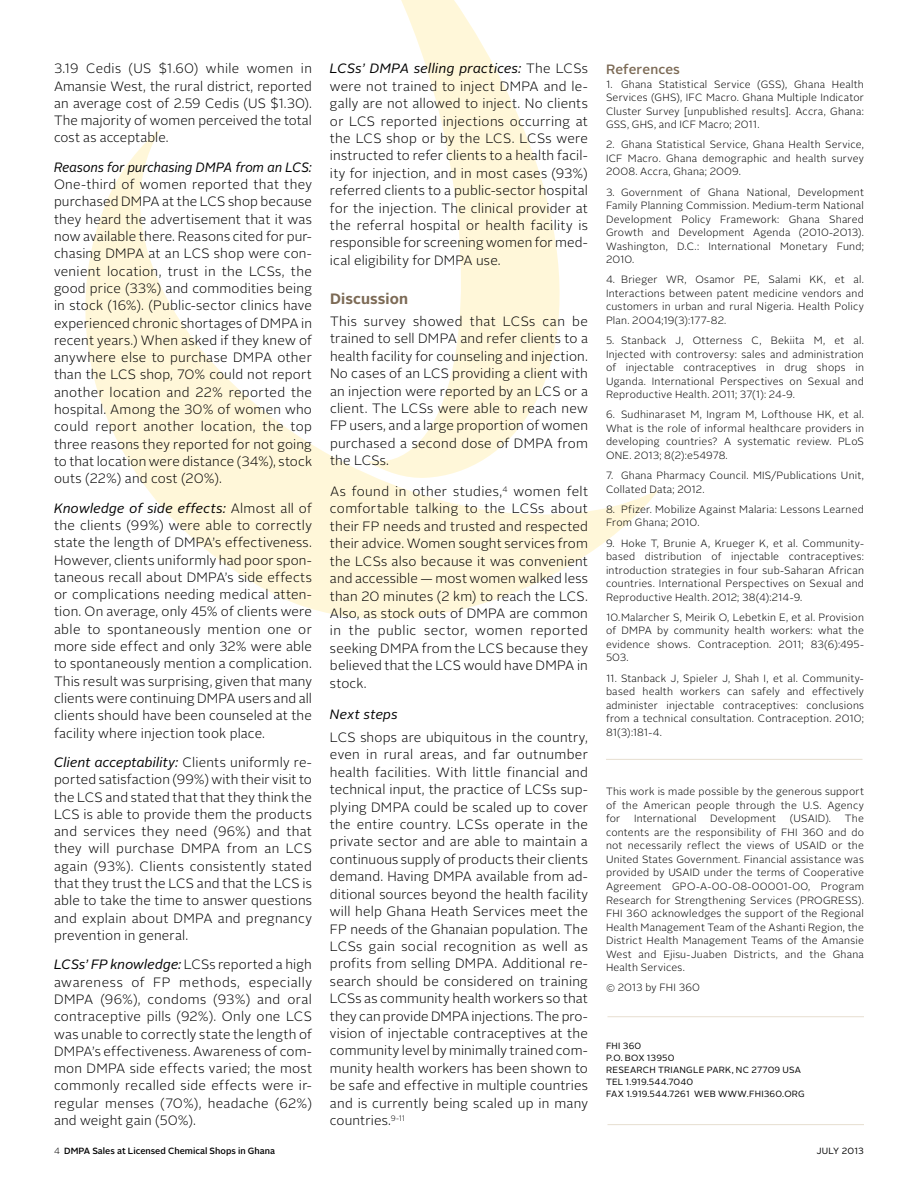
<style>
.page{position:relative;width:918px;height:1188px;background:#fff}
.page>*{position:absolute;margin:0;border:0;box-sizing:border-box;transform-origin:0 0}
.t1{font:700 15px "Alright Sans";letter-spacing:.01em;color:#7c6a55}
.t2{font:300 13.5px/17.2px "Alright Sans";letter-spacing:.01em;color:#000;text-align:justify}
.t3{font:italic 13.5px "Alright Sans";letter-spacing:.005em;color:#000;scale:.94 1}
.t4{font:500 13.5px "Alright Sans";letter-spacing:.01em;color:#7c6a55}
.t5{font:italic 13.5px "Alright Sans";letter-spacing:.005em;color:#000}
.t6{font:300 10.5px/13.5px "Alright Sans";letter-spacing:.02em;color:#000;text-align:justify}
.t7{font:9px/12px "Alright Sans";letter-spacing:.025em;color:#000}
.t8{font:500 9px "Alright Sans";color:#000}
.s1{font-weight:400;font-style:italic}
.s2{font-weight:300}
</style>
<div class="page">
<svg style="left:85px;top:127px;width:574px;height:492px"></svg>
<svg style="left:320px;top:0;width:267px;height:479px"></svg>
<hr style="left:606px;top:759px;width:256px;height:1px;background:#e7ded0">
<hr style="left:608px;top:1016px;width:256px;height:1px;background:#e7ded0">
<hr style="left:608px;top:1124px;width:256px;height:1px;background:#e7ded0">
<p class="t2" style="left:54px;top:60px;width:260px">3.19 Cedis (US $1.60) while women in Amansie West, the rural district, reported an average cost of 2.59 Cedis (US $1.30).<br>The majority of women perceived the total cost as acceptable.</p>
<p class="t3" style="left:54px;top:158px;width:276px">Reasons for purchasing DMPA from an LCS:</p>
<p class="t2" style="left:54px;top:176px;width:260px">One-third of women reported that they purchased DMPA at the LCS shop because they heard the advertisement that it was now available there. Reasons cited for pur&shy;chasing DMPA at an LCS shop were con&shy;venient location, trust in the LCSs, the good price (33%) and commodities being in stock (16%). (Public-sector clinics have experienced chronic shortages of DMPA in recent years.) When asked if they knew of anywhere else to purchase DMPA other than the LCS shop, 70% could not report another location and 22% reported the hospital. Among the 30% of women who could report another location, the top three reasons they reported for not going to that location were distance (34%), stock outs (22%) and cost (20%).</p>
<p class="t2" style="left:54px;top:500px;width:260px"><span class="s1">Knowledge of side effects:</span> Almost all of the clients (99%) were able to correctly state the length of DMPA’s effectiveness.<br>However, clients uniformly had poor spon&shy;taneous recall about DMPA’s side effects or complications needing medical atten&shy;tion. On average, only 45% of clients were able to spontaneously mention one or more side effect and only 32% were able to spontaneously mention a complication.<br>This result was surprising, given that many clients were continuing DMPA users and all clients should have been counseled at the facility where injection took place.</p>
<p class="t2" style="left:54px;top:754px;width:260px"><span class="s1">Client acceptability:</span> Clients uniformly re&shy;ported satisfaction (99%) with their visit to the LCS and stated that that they think the LCS is able to provide them the products and services they need (96%) and that they will purchase DMPA from an LCS again (93%). Clients consistently stated that they trust the LCS and that the LCS is able to take the time to answer questions and explain about DMPA and pregnancy prevention in general.</p>
<p class="t2" style="left:54px;top:956px;width:260px"><span class="s1">LCSs’ FP knowledge:</span> LCSs reported a high awareness of FP methods, especially DMPA (96%), condoms (93%) and oral contraceptive pills (92%). Only one LCS was unable to correctly state the length of DMPA’s effectiveness. Awareness of com&shy;mon DMPA side effects varied; the most commonly recalled side effects were ir&shy;regular menses (70%), headache (62%) and weight gain (50%).</p>
<p class="t2" style="left:330px;top:60px;width:260px"><span class="s1">LCSs’ DMPA selling practices:</span> The LCSs were not trained to inject DMPA and le&shy;gally are not allowed to inject. No clients or LCS reported injections occurring at the LCS shop or by the LCS. LCSs were instructed to refer clients to a health facil&shy;ity for injection, and in most cases (93%) referred clients to a public-sector hospital for the injection. The clinical provider at the referral hospital or health facility is responsible for screening women for med&shy;ical eligibility for DMPA use.</p>
<p class="t1" style="left:330px;top:288px;width:80px">Discussion</p>
<p class="t2" style="left:330px;top:313px;width:260px">This survey showed that LCSs can be trained to sell DMPA and refer clients to a health facility for counseling and injection.<br>No cases of an LCS providing a client with an injection were reported by an LCS or a client. The LCSs were able to reach new FP users, and a large proportion of women purchased a second dose of DMPA from the LCSs.</p>
<p class="t2" style="left:330px;top:483px;width:260px">As found in other studies,<sup>4</sup> women felt comfortable talking to the LCSs about their FP needs and trusted and respected their advice. Women sought services from the LCSs also because it was convenient and accessible — most women walked less than 20 minutes (2 km) to reach the LCS.<br>Also, as stock outs of DMPA are common in the public sector, women reported seeking DMPA from the LCS because they believed that the LCS would have DMPA in stock.</p>
<p class="t5" style="left:330px;top:705px;width:69px">Next steps</p>
<p class="t2" style="left:330px;top:729px;width:260px">LCS shops are ubiquitous in the country, even in rural areas, and far outnumber health facilities. With little financial and technical input, the practice of LCSs sup&shy;plying DMPA could be scaled up to cover the entire country. LCSs operate in the private sector and are able to maintain a continuous supply of products their clients demand. Having DMPA available from ad&shy;ditional sources beyond the health facility will help Ghana Heath Services meet the FP needs of the Ghanaian population. The LCSs gain social recognition as well as profits from selling DMPA. Additional re&shy;search should be considered on training LCSs as community health workers so that they can provide DMPA injections. The pro&shy;vision of injectable contraceptives at the community level by minimally trained com&shy;munity health workers has been shown to be safe and effective in multiple countries and is currently being scaled up in many countries.<sup>9-11</sup></p>
<p class="t4" style="left:606px;top:60px;width:76px">References</p>
<p class="t6" style="left:606px;top:77px;width:259px">1. Ghana Statistical Service (GSS), Ghana Health Services (GHS), IFC Macro. Ghana Multiple Indicator Cluster Survey [unpublished results]. Accra, Ghana:<br>GSS, GHS, and ICF Macro; 2011.</p>
<p class="t6" style="left:606px;top:138px;width:259px">2. Ghana Statistical Service, Ghana Health Service, ICF Macro. Ghana demographic and health survey 2008. Accra, Ghana; 2009.</p>
<p class="t6" style="left:606px;top:185px;width:259px">3. Government of Ghana National, Development Family Planning Commission. Medium-term National Development Policy Framework: Ghana Shared Growth and Development Agenda (2010-2013).<br>Washington, D.C.: International Monetary Fund; 2010.</p>
<p class="t6" style="left:606px;top:273px;width:259px">4. Brieger WR, Osamor PE, Salami KK, et al.<br>Interactions between patent medicine vendors and customers in urban and rural Nigeria. Health Policy Plan. 2004;19(3):177-82.</p>
<p class="t6" style="left:606px;top:334px;width:259px">5. Stanback J, Otterness C, Bekiita M, et al.<br>Injected with controversy: sales and administration of injectable contraceptives in drug shops in Uganda. International Perspectives on Sexual and Reproductive Health. 2011; 37(1): 24-9.</p>
<p class="t6" style="left:606px;top:408px;width:259px">6. Sudhinaraset M, Ingram M, Lofthouse HK, et al.<br>What is the role of informal healthcare providers in developing countries? A systematic review. PLoS ONE. 2013; 8(2):e54978.</p>
<p class="t6" style="left:606px;top:469px;width:259px">7. Ghana Pharmacy Council. MIS/Publications Unit,<br>Collated Data; 2012.</p>
<p class="t6" style="left:606px;top:503px;width:259px">8. Pfizer. Mobilize Against Malaria: Lessons Learned<br>From Ghana; 2010.</p>
<p class="t6" style="left:606px;top:536px;width:259px">9. Hoke T, Brunie A, Krueger K, et al. Community&shy;based distribution of injectable contraceptives: introduction strategies in four sub-Saharan African countries. International Perspectives on Sexual and Reproductive Health. 2012; 38(4):214-9.</p>
<p class="t6" style="left:606px;top:611px;width:259px">10.Malarcher S, Meirik O, Lebetkin E, et al. Provision of DMPA by community health workers: what the evidence shows. Contraception. 2011; 83(6):495- 503.</p>
<p class="t6" style="left:606px;top:671px;width:259px">11. Stanback J, Spieler J, Shah I, et al. Community&shy;based health workers can safely and effectively administer injectable contraceptives: conclusions from a technical consultation. Contraception. 2010; 81(3):181-4.</p>
<p class="t6" style="left:606px;top:785px;width:259px">This work is made possible by the generous support of the American people through the U.S. Agency for</p>
<p class="t6" style="left:606px;top:812px;width:260px;text-indent:239px">The contents are the responsibility of FHI 360 and do not necessarily reflect the views of USAID or the United States Government. Financial assistance was provided by USAID under the terms of Cooperative Agreement GPO-A-00-08-00001-00, Program Research for Strengthening Services (PROGRESS).<br>FHI 360 acknowledges the support of the Regional Health Management Team of the Ashanti Region, the District Health Management Teams of the Amansie West and Ejisu-Juaben Districts, and the Ghana Health Services.</p>
<p class="t6" style="left:606px;top:981px;width:96px">© 2013 by FHI 360</p>
<p class="t6" style="left:634px;top:812px;width:64px">International</p>
<p class="t6" style="left:710px;top:812px;width:68px">Development</p>
<p class="t6" style="left:790px;top:812px;width:43px">(USAID).</p>
<p class="t7" style="left:606px;top:1040px;width:184px">FHI 360<br>P.O. BOX 13950<br>RESEARCH TRI ANGLE PARK, NC 27709 USA<br>TEL 1.919.544.7040<br>FAX 1.919.544.7261 WEB WWW.FHI</p>
<p class="t7" style="left:764px;top:1088px;width:43px">360.OR G</p>
<p class="t8" style="left:54px;top:1145px;width:222px"><span class="s2">4</span> DMPA Sales at Licensed Chemical Shops in Ghana</p>
<p class="t7" style="left:817px;top:1145px;width:49px">JULY 2013</p>
</div>
